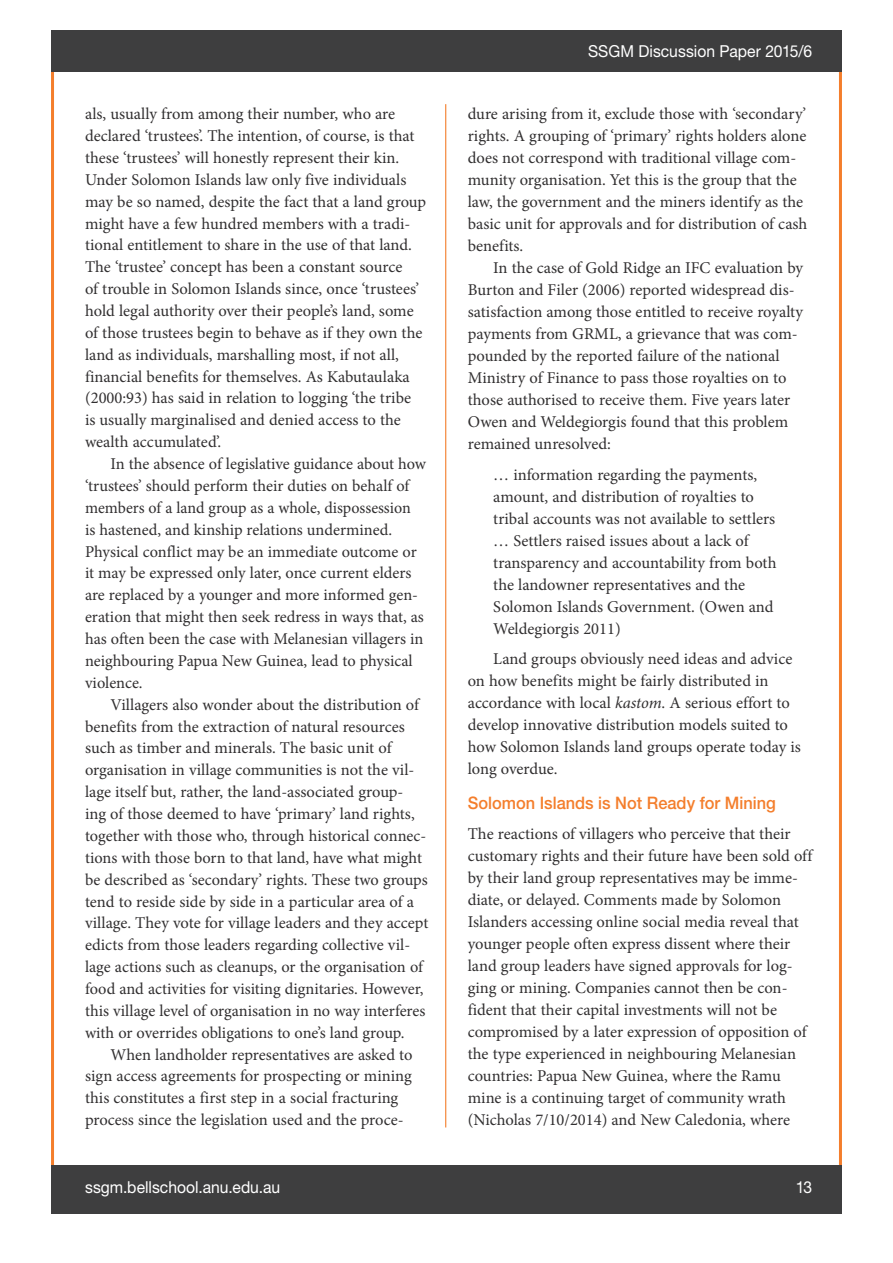
<style>
.page{position:relative;width:893px;height:1263px;background:#fff}
.page>*{position:absolute;margin:0;border:0;box-sizing:border-box;transform-origin:0 0}
.t1{font:500 17.25px "Helvetica Neue LT Std";color:#f47e2c;scale:.95 1}
.t2{font:16.5px/21.9px "Minion Pro";color:#312f30}
.t3{font:16.5px "Helvetica Neue LT Std";color:#fff;scale:.95 1}
.s1{font-style:italic}
</style>
<div class="page">
<div style="left:51px;top:1165px;width:790px;height:49px;background:#3e3e3f"></div>
<hr style="left:445px;top:104px;width:1px;height:1023px;background:#f47e2c">
<div style="left:51px;top:30px;width:791px;height:42px;background:#3e3e3f"></div>
<p class="t2" style="left:85px;top:103px;width:343px">als, usually from among their number, who are declared ‘trustees’. The intention, of course, is that these ‘trustees’ will honestly represent their kin.<br>Under Solomon Islands law only five individuals may be so named, despite the fact that a land group might have a few hundred members with a tradi&shy;tional entitlement to share in the use of that land.<br>The ‘trustee’ concept has been a constant source<br>of trouble in Solomon Islands since, once ‘trustees’ hold legal authority over their people’s land, some of those trustees begin to behave as if they own the land as individuals, marshalling most, if not all, financial benefits for themselves. As Kabutaulaka (2000:93) has said in relation to logging ‘the tribe<br>is usually marginalised and denied access to the wealth accumulated’.</p>
<p class="t2" style="left:85px;top:453px;width:343px;text-indent:26px">In the absence of legislative guidance about how ‘trustees’ should perform their duties on behalf of members of a land group as a whole, dispossession<br>is hastened, and kinship relations undermined.<br>Physical conflict may be an immediate outcome or it may be expressed only later, once current elders are replaced by a younger and more informed gen&shy;eration that might then seek redress in ways that, as has often been the case with Melanesian villagers in neighbouring Papua New Guinea, lead to physical violence.</p>
<p class="t2" style="left:85px;top:693px;width:345px;text-indent:26px">Villagers also wonder about the distribution of benefits from the extraction of natural resources such as timber and minerals. The basic unit of organisation in village communities is not the vil&shy;lage itself but, rather, the land-associated group&shy;ing of those deemed to have ‘primary’ land rights, together with those who, through historical connec&shy;tions with those born to that land, have what might be described as ‘secondary’ rights. These two groups tend to reside side by side in a particular area of a village. They vote for village leaders and they accept edicts from those leaders regarding collective vil&shy;lage actions such as cleanups, or the organisation of food and activities for visiting dignitaries. However, this village level of organisation in no way interferes with or overrides obligations to one’s land group.</p>
<p class="t2" style="left:85px;top:1043px;width:329px;text-indent:26px">When landholder representatives are asked to sign access agreements for prospecting or mining this constitutes a first step in a social fracturing process since the legislation used and the proce-</p>
<p class="t3" style="left:588px;top:42px;width:237px">SSGM Discussion Paper 2015/6</p>
<p class="t2" style="left:468px;top:103px;width:341px">dure arising from it, exclude those with ‘secondary’ rights. A grouping of ‘primary’ rights holders alone does not correspond with traditional village com&shy;munity organisation. Yet this is the group that the law, the government and the miners identify as the basic unit for approvals and for distribution of cash benefits.</p>
<p class="t2" style="left:468px;top:257px;width:337px;text-indent:26px">In the case of Gold Ridge an IFC evaluation by Burton and Filer (2006) reported widespread dis&shy;satisfaction among those entitled to receive royalty payments from GRML, a grievance that was com&shy;pounded by the reported failure of the national Ministry of Finance to pass those royalties on to those authorised to receive them. Five years later Owen and Weldegiorgis found that this problem remained unresolved:</p>
<p class="t2" style="left:493px;top:463px;width:285px">… information regarding the payments, amount, and distribution of royalties to tribal accounts was not available to settlers … Settlers raised issues about a lack of transparency and accountability from both the landowner representatives and the Solomon Islands Government. (Owen and Weldegiorgis 2011)</p>
<p class="t2" style="left:468px;top:648px;width:335px;text-indent:26px">Land groups obviously need ideas and advice on how benefits might be fairly distributed in accordance with local <span class="s1">kastom</span>. A serious effort to develop innovative distribution models suited to how Solomon Islands land groups operate today is long overdue.</p>
<p class="t1" style="left:468px;top:792px;width:326px">Solomon Islands is Not Ready for Mining</p>
<p class="t2" style="left:468px;top:823px;width:346px">The reactions of villagers who perceive that their customary rights and their future have been sold off by their land group representatives may be imme&shy;diate, or delayed. Comments made by Solomon Islanders accessing online social media reveal that younger people often express dissent where their land group leaders have signed approvals for log&shy;ging or mining. Companies cannot then be con&shy;fident that their capital investments will not be compromised by a later expression of opposition of the type experienced in neighbouring Melanesian countries: Papua New Guinea, where the Ramu mine is a continuing target of community wrath (Nicholas 7/10/2014) and New Caledonia, where</p>
<p class="t3" style="left:85px;top:1177px;width:207px">ssgm.bellschool.anu.edu.au</p>
<p class="t3" style="left:796px;top:1177px;width:19px">13</p>
</div>
